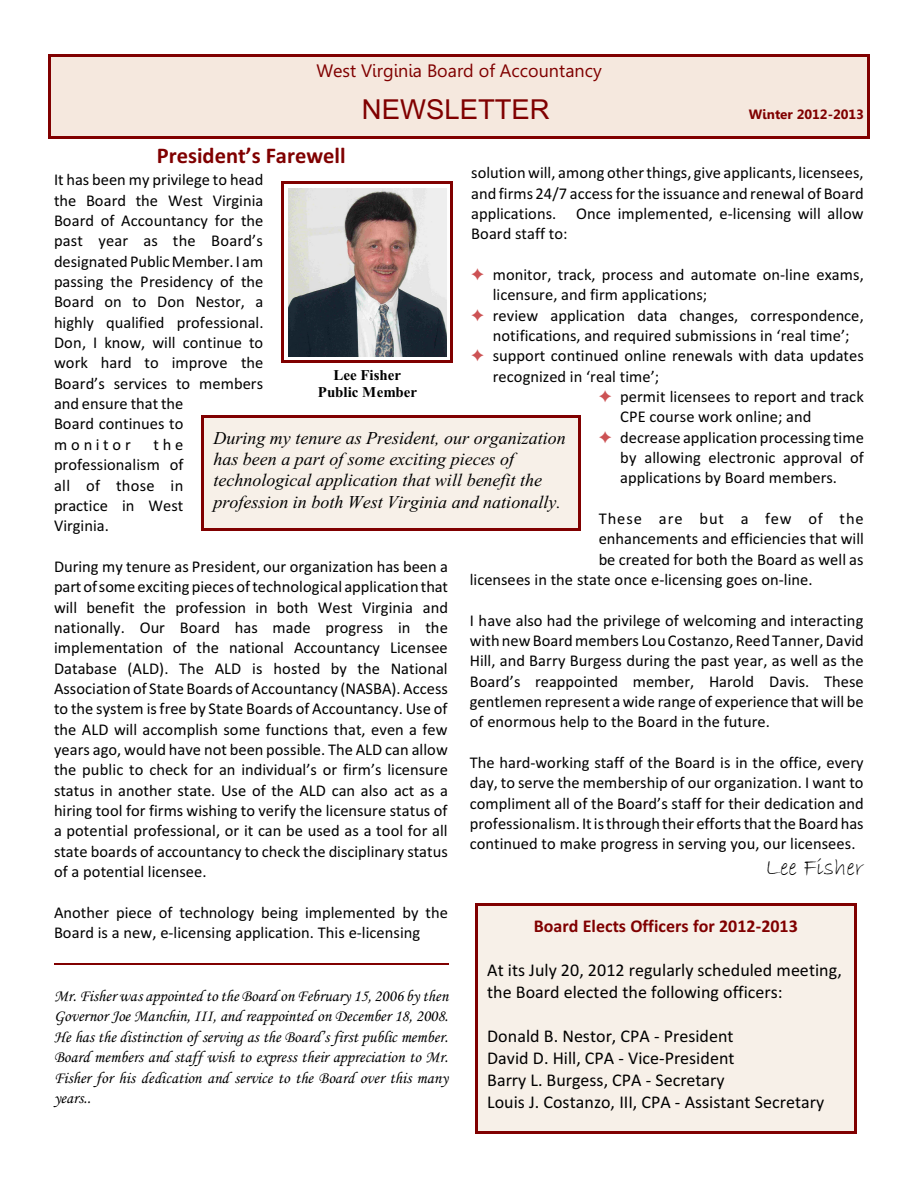
<style>
.page{position:relative;width:918px;height:1188px;background:#fff}
.page>*{position:absolute;margin:0;border:0;box-sizing:border-box;transform-origin:0 0}
.t1{font:700 42px "Cordia New";color:#800000}
.t2{font:24px "Bradley Hand ITC";color:#000}
.t3{font:700 22.5px "Calibri";color:#800000}
.t4{font:18px/21.9px "Calibri";color:#000}
.t5{font:italic 18px/21.3px "Times New Roman";color:#000}
.t6{font:700 18px "Calibri";color:#800000}
.t7{font:18px "Gisha";color:#800000}
.t8{font:16.5px/20.4px "Calibri";color:#000;text-align:justify}
.t9{font:italic 16.5px/20.5px "Monotype Corsiva";color:#000;text-align:justify}
.t10{font:16.5px "Calibri";letter-spacing:.055em;color:#000}
.t11{font:700 15px/17.4px "Times New Roman";color:#000;text-align:center}
.t12{font:700 13.5px "Gisha";color:#800000}
</style>
<div class="page">
<div style="left:48px;top:54px;width:822px;height:30px;background:#f5e8de"></div>
<hr style="left:48px;top:54px;width:3px;height:33px;background:#800000">
<hr style="left:867px;top:54px;width:3px;height:33px;background:#800000">
<hr style="left:48px;top:54px;width:822px;height:3px;background:#800000">
<div style="left:48px;top:84px;width:822px;height:55px;background:#f5e8de"></div>
<hr style="left:48px;top:81px;width:3px;height:58px;background:#800000">
<hr style="left:867px;top:81px;width:3px;height:58px;background:#800000">
<hr style="left:48px;top:136px;width:822px;height:3px;background:#800000">
<hr style="left:54px;top:963px;width:394px;height:1px;background:#800000">
<img style="left:289px;top:188px;width:157px;height:168px">
<hr style="left:282px;top:181px;width:2px;height:182px;background:#800000">
<hr style="left:450px;top:181px;width:3px;height:182px;background:#800000">
<hr style="left:282px;top:181px;width:171px;height:3px;background:#800000">
<hr style="left:282px;top:360px;width:171px;height:3px;background:#800000">
<div style="left:202px;top:415px;width:378px;height:116px;background:#f7f0e8"></div>
<hr style="left:202px;top:415px;width:2px;height:115px;background:#800000">
<hr style="left:578px;top:415px;width:2px;height:115px;background:#800000">
<hr style="left:202px;top:415px;width:378px;height:3px;background:#800000">
<hr style="left:202px;top:528px;width:378px;height:3px;background:#800000">
<div style="left:475px;top:903px;width:382px;height:231px;background:#f7f0e8"></div>
<hr style="left:475px;top:903px;width:3px;height:230px;background:#800000">
<hr style="left:854px;top:903px;width:3px;height:230px;background:#800000">
<hr style="left:475px;top:903px;width:381px;height:3px;background:#800000">
<hr style="left:475px;top:1131px;width:381px;height:3px;background:#800000">
<p class="t7" style="left:316px;top:63px;width:287px">West Virginia Board of Accountancy</p>
<h1 class="t1" style="left:362px;top:84px;width:189px">NEWSLETTER</h1>
<p class="t12" style="left:749px;top:109px;width:117px">Winter 2012-2013</p>
<h3 class="t3" style="left:157px;top:147px;width:190px">President’s Farewell</h3>
<p class="t8" style="left:54px;top:171px;width:211px;text-align:left">It has been my privilege to head the Board the West Virginia<br>Board of Accountancy for the past year as the Board’s designated Public Member. I am passing the Presidency of the<br>Board on to Don Nestor, a highly qualified professional.<br>Don, I know, will continue to work hard to improve the<br>Board’s services to members and ensure that the<br>Board continues to monitor</p>
<p class="t8" style="left:471px;top:164px;width:394px">solution will, among other things, give applicants, licensees, and firms 24/7 access for the issuance and renewal of Board applications. Once implemented, e-licensing will allow Board staff to:</p>
<p class="t8" style="left:493px;top:266px;width:373px">monitor, track, process and automate on-line exams,</p>
<p class="t8" style="left:493px;top:286px;width:216px">licensure, and firm applications;</p>
<p class="t8" style="left:493px;top:306px;width:372px">review application data changes, correspondence,</p>
<p class="t8" style="left:493px;top:327px;width:358px">notifications, and required submissions in ‘real time’;</p>
<p class="t8" style="left:493px;top:347px;width:373px">support continued online renewals with data updates</p>
<p class="t8" style="left:493px;top:367px;width:168px">recognized in ‘real time’;</p>
<p class="t8" style="left:620px;top:388px;width:245px">permit licensees to report and track</p>
<p class="t8" style="left:620px;top:408px;width:193px">CPE course work online; and</p>
<p class="t8" style="left:620px;top:428px;width:245px">decrease application processing time</p>
<p class="t8" style="left:620px;top:449px;width:245px">by allowing electronic approval of</p>
<p class="t8" style="left:620px;top:469px;width:218px">applications by Board members.</p>
<p class="t10" style="left:599px;top:512px;width:267px">These are but a few of the</p>
<p class="t8" style="left:599px;top:530px;width:267px">enhancements and efficiencies that will</p>
<p class="t8" style="left:599px;top:550px;width:266px">be created for both the Board as well as</p>
<p class="t8" style="left:470px;top:571px;width:344px">licensees in the state once e-licensing goes on-line.</p>
<p class="t8" style="left:470px;top:611px;width:396px">I have also had the privilege of welcoming and interacting with newBoard members Lou Costanzo, Reed Tanner, David Hill, and Barry Burgess during the past year, as well as the Board’s reappointed member, Harold Davis. These gentlemen represent a wide range of experience that will be of enormous help to the Board in the future.</p>
<p class="t8" style="left:470px;top:754px;width:396px">The hard-working staff of the Board is in the office, every day, to serve the membership of our organization. I want to compliment all of the Board’s staff for their dedication and professionalism. It is through their efforts that the Board has continued to make progress in serving you, our licensees.</p>
<h2 class="t2" style="left:765px;top:858px;width:100px">Lee Fisher</h2>
<p class="t11" style="left:318px;top:367px;width:101px">Lee Fisher<br>Public Member</p>
<p class="t5" style="left:213px;top:429px;width:354px">During my tenure as President, our organization has been a part of some exciting pieces of technological application that will benefit the profession in both West Virginia and nationally.</p>
<p class="t8" style="left:54px;top:435px;width:131px;text-indent:99px">the professionalism of all of those in practice in West Virginia.</p>
<p class="t8" style="left:54px;top:558px;width:396px">During my tenure as President, our organization has been a part ofsome exciting pieces oftechnological applicationthat will benefit the profession in both West Virginia and nationally. Our Board has made progress in the implementation of the national Accountancy Licensee Database (ALD). The ALD is hosted by the National Association of State Boards of Accountancy (NASBA). Access to the system is free by State Boards of Accountancy. Use of the ALD will accomplish some functions that, even a few years ago, would have not been possible. The ALD can allow the public to check for an individual’s or firm’s licensure status in another state. Use of the ALD can also act as a hiring tool for firms wishing to verify the licensure status of a potential professional, or it can be used as a tool for all state boards of accountancy to check the disciplinary status of a potential licensee.</p>
<p class="t8" style="left:54px;top:903px;width:395px">Another piece of technology being implemented by the<br>Board is a new, e-licensing application. This e-licensing</p>
<p class="t6" style="left:534px;top:919px;width:266px">Board Elects Officers for 2012-2013</p>
<p class="t4" style="left:487px;top:961px;width:356px">At its July 20, 2012 regularly scheduled meeting, the Board elected the following officers:</p>
<p class="t4" style="left:487px;top:1027px;width:339px">Donald B. Nestor, CPA - President<br>David D. Hill, CPA - Vice-President<br>Barry L. Burgess, CPA - Secretary<br>Louis J. Costanzo, III, CPA - Assistant Secretary</p>
<p class="t9" style="left:54px;top:987px;width:396px">Mr. Fisher was appointed to the Board on February 15, 2006 by then Governor Joe Manchin, III, and reappointed on December 18, 2008.<br>He has the distinction of serving as the Board’s first public member.<br>Board members and staff wish to express their appreciation to Mr.<br>Fisher for his dedication and service to the Board over this many years..</p>
</div>
